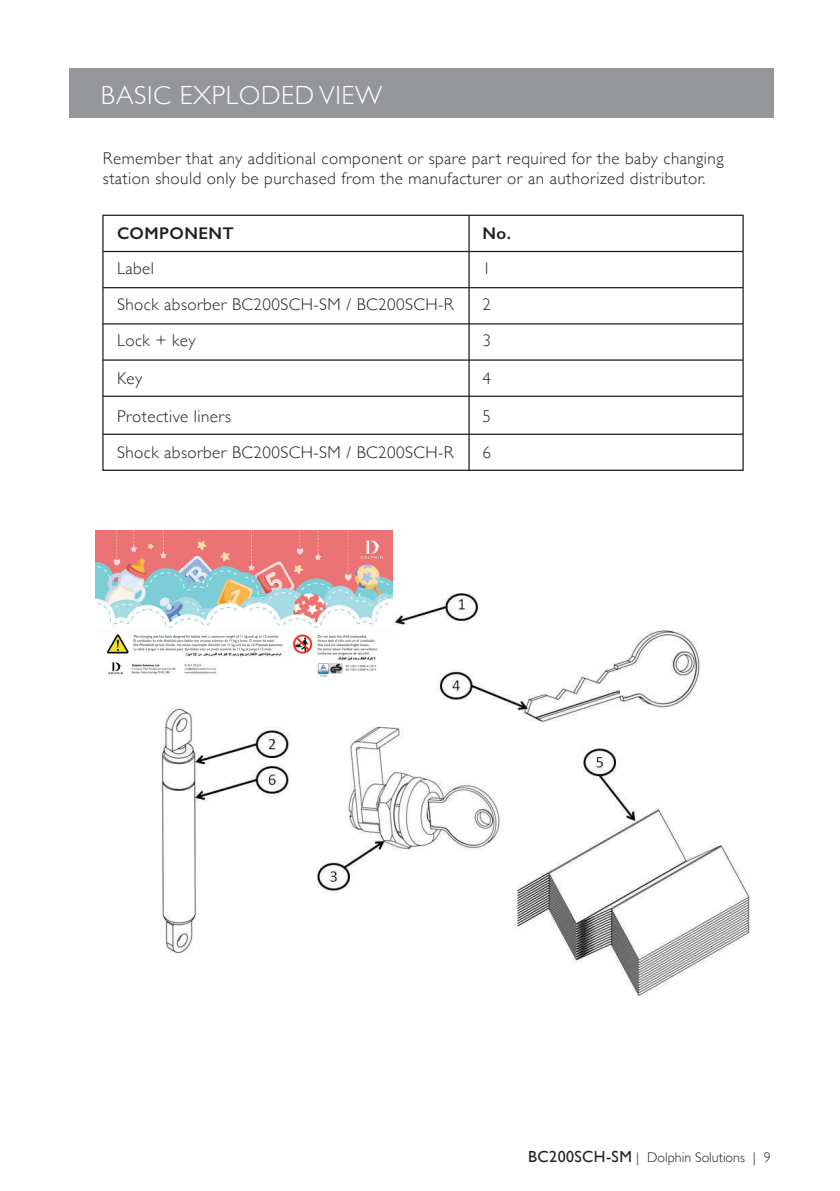
<style>
.page{position:relative;width:840px;height:1191px;background:#fff}
.page>*{position:absolute;margin:0;border:0;box-sizing:border-box;transform-origin:0 0}
.t1{font:300 26.2px "Gill Sans";letter-spacing:.025em;color:#fff}
.t2{font:300 17px/36.4px "Gill Sans";letter-spacing:.025em;color:#231f20}
.t3{font:600 17px "Gill Sans";letter-spacing:.025em;color:#231f20}
.t4{font:300 14px "Gill Sans";color:#231f20}
.s1{font-weight:400;font-size:16px}
</style>
<div class="page">
<div style="left:69px;top:68px;width:703px;height:50px;background:#949699"></div>
<div style="left:102px;top:215px;width:641px;height:256px;border:1px solid #231f20"></div>
<hr style="left:103px;top:396px;width:639px;height:1px;background:#231f20">
<hr style="left:103px;top:359px;width:639px;height:2px;background:#231f20">
<hr style="left:103px;top:323px;width:639px;height:1px;background:#231f20">
<hr style="left:103px;top:287px;width:639px;height:1px;background:#231f20">
<hr style="left:103px;top:251px;width:639px;height:1px;background:#231f20">
<hr style="left:468px;top:215px;width:1px;height:255px;background:#231f20">
<hr style="left:103px;top:434px;width:639px;height:1px;background:#231f20">
<img style="left:160px;top:530px;width:588px;height:466px">
<img style="left:96px;top:530px;width:296px;height:146px">
<h1 class="t1" style="left:101px;top:75px;width:282px">BASIC EXPLODED VIEW</h1>
<p class="t2" style="left:103px;top:147px;width:621px;line-height:20.4px">Remember that any additional component or spare part required for the baby changing station should only be purchased from the manufacturer or an authorized distributor.</p>
<p class="t3" style="left:117px;top:222px;width:118px">COMPONENT</p>
<p class="t2" style="left:117px;top:249px;width:338px">Label<br>Shock absorber BC200SCH-SM / BC200SCH-R</p>
<p class="t3" style="left:482px;top:222px;width:30px">No.</p>
<p class="t2" style="left:482px;top:249px;width:10px">1<br>2</p>
<p class="t2" style="left:117px;top:322px;width:80px">Lock + key</p>
<p class="t2" style="left:117px;top:359px;width:27px">Key</p>
<p class="t2" style="left:117px;top:397px;width:116px">Protective liners</p>
<p class="t2" style="left:482px;top:322px;width:10px">3</p>
<p class="t2" style="left:482px;top:359px;width:10px">4</p>
<p class="t2" style="left:482px;top:397px;width:10px">5</p>
<p class="t2" style="left:117px;top:433px;width:338px">Shock absorber BC200SCH-SM / BC200SCH-R</p>
<p class="t2" style="left:482px;top:433px;width:10px">6</p>
<p class="t4" style="left:528px;top:1146px;width:244px"><span class="s1">BC200SCH-SM</span> | Dolphin Solutions | 9</p>
</div>
